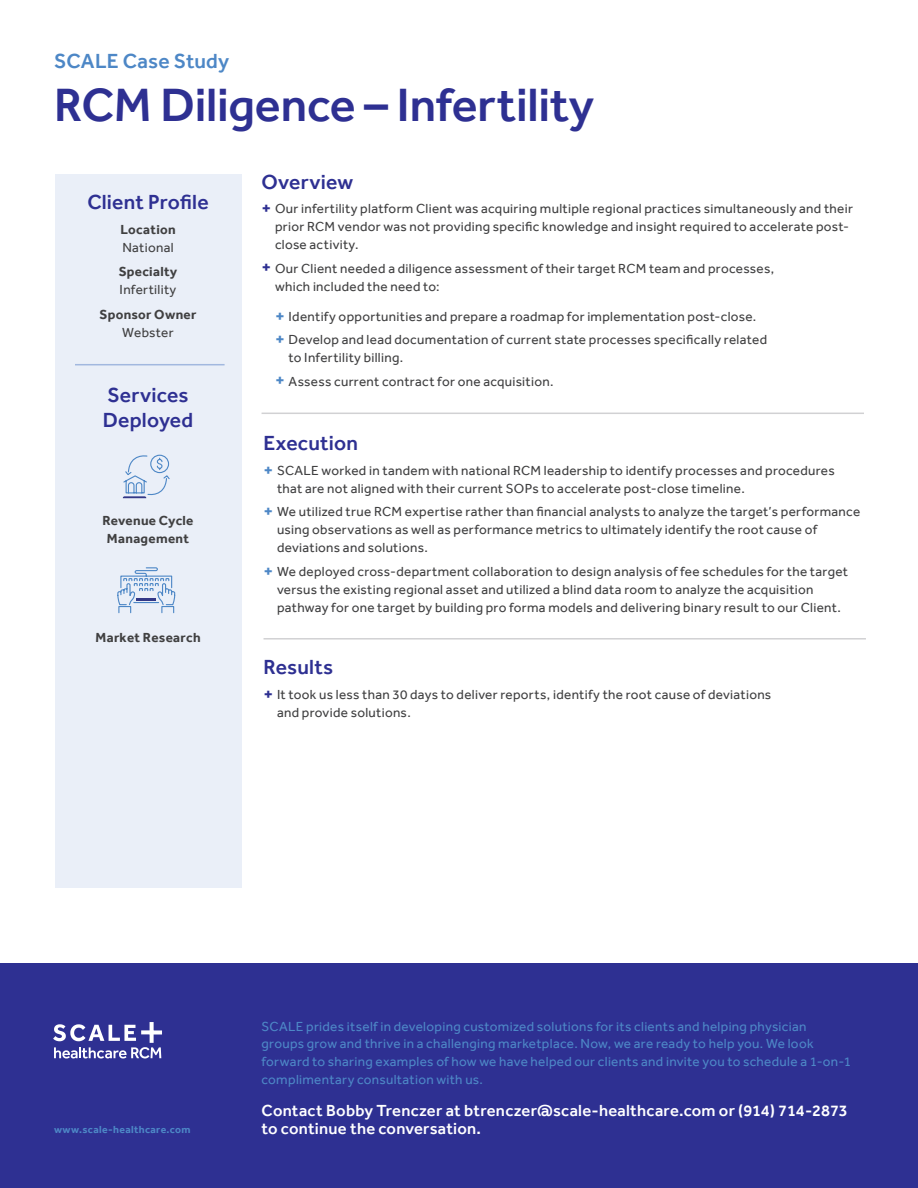
<style>
.page{position:relative;width:918px;height:1188px;background:#fff}
.page>*{position:absolute;margin:0;border:0;box-sizing:border-box;transform-origin:0 0}
.t1{font:500 48px "Effra";letter-spacing:-.005em;color:#2e3092}
.t2{font:500 21px/25.5px "Effra";letter-spacing:.01em;color:#2e3092}
.t3{font:500 21px "Effra";letter-spacing:.005em;color:#4d87c6}
.t4{font:500 16.5px "Effra";letter-spacing:.015em;color:#fff}
.t5{font:13.5px/18px "Effra";letter-spacing:.025em;color:#404041}
.t6{font:13.5px/18px "Effra";letter-spacing:.025em;color:#4d87c6}
.t7{font:700 13.5px/18px "Effra";letter-spacing:.02em;color:#404041;text-align:center}
.t8{font:700 10.5px "Effra";letter-spacing:.035em;color:#4d87c6}
.s1{font-style:inherit}
.s2{font-weight:700;font-size:18px;color:#2e3092}
.s3{font-weight:700;font-size:18px;color:#4d87c6}
</style>
<div class="page">
<div style="left:0;top:963px;width:918px;height:225px;background:#2e3092"></div>
<svg style="left:53px;top:1022px;width:109px;height:36px"></svg>
<div style="left:55px;top:175px;width:186px;height:713px;background:#eaeff8"></div>
<hr style="left:262px;top:413px;width:602px;height:1px;background:#d1d1d3">
<svg style="left:122px;top:454px;width:48px;height:44px"></svg>
<svg style="left:117px;top:567px;width:59px;height:47px"></svg>
<hr style="left:136px;top:599px;width:20px;height:2px;background:#333887">
<hr style="left:264px;top:638px;width:602px;height:2px;background:#d1d1d3">
<hr style="left:75px;top:364px;width:150px;height:1px;background:#a2b8df">
<h2 class="t3" style="left:54px;top:48px;width:177px">SCALE Case Study</h2>
<h1 class="t1" style="left:54px;top:76px;width:542px">RCM Diligence – Infertility</h1>
<h2 class="t2" style="left:87px;top:189px;width:123px">Client Profile</h2>
<p class="t7" style="left:120px;top:220px;width:57px">Location</p>
<p class="t5" style="left:122px;top:238px;width:53px">National</p>
<p class="t7" style="left:119px;top:263px;width:60px">Specialty</p>
<p class="t5" style="left:120px;top:281px;width:58px">Infertility</p>
<p class="t7" style="left:100px;top:305px;width:98px">Sponsor Owner</p>
<p class="t5" style="left:122px;top:323px;width:53px">Webster</p>
<h2 class="t2" style="left:103px;top:382px;width:92px">Services<br>Deployed</h2>
<p class="t7" style="left:103px;top:511px;width:92px">Revenue Cycle<br>Management</p>
<p class="t7" style="left:96px;top:629px;width:107px">Market Rese<span class="s1">ar</span>ch</p>
<h2 class="t2" style="left:262px;top:169px;width:93px">Overview</h2>
<p class="t5" style="left:275px;top:200px;width:579px;text-indent:-14px"><span class="s2">+</span> Our infertility platform Client was acquiring multiple regional practices simultaneously and their prior RCM vendor was not providing specific knowledge and insight required to accelerate post&shy;close activity.</p>
<p class="t5" style="left:275px;top:259px;width:501px;text-indent:-14px"><span class="s2">+</span> Our Client needed a diligence assessment of their target RCM team and processes, which included the need to:</p>
<p class="t5" style="left:275px;top:304px;width:494px;line-height:23.4px"><span class="s3">+</span> Identify opportunities and prepare a roadmap for implementation post-close. <span class="s3">+</span> Develop and lead documentation of current state processes specifically related</p>
<p class="t5" style="left:275px;top:346px;width:280px;line-height:23.4px;text-indent:14px">to Infertility billing.<br><span class="s3">+</span> Assess current contract for one acquisition.</p>
<h2 class="t2" style="left:264px;top:430px;width:96px">Execution</h2>
<p class="t5" style="left:277px;top:461px;width:559px;text-indent:-14px"><span class="s3">+</span> SCALE worked in tandem with national RCM leadership to identify processes and procedures that are not aligned with their current SOPs to accelerate post-close timeline.</p>
<p class="t5" style="left:277px;top:503px;width:585px;text-indent:-14px"><span class="s3">+</span> We utilized true RCM expertise rather than financial analysts to analyze the target’s performance using observations as well as performance metrics to ultimately identify the root cause of deviations and solutions.</p>
<p class="t5" style="left:277px;top:562px;width:573px;text-indent:-14px"><span class="s3">+</span> We deployed cross-department collaboration to design analysis of fee schedules for the target versus the existing regional asset and utilized a blind data room to analyze the acquisition pathway for one target by building pro forma models and delivering binary result to our Client.</p>
<h2 class="t2" style="left:264px;top:654px;width:71px">Results</h2>
<p class="t5" style="left:277px;top:685px;width:496px;text-indent:-14px"><span class="s2">+</span> It took us less than 30 days to deliver reports, identify the root cause of deviations and provide solutions.</p>
<p class="t6" style="left:262px;top:1017px;width:591px">SCALE prides itself in developing customized solutions for its clients and helping physician groups grow and thrive in a challenging marketplace. Now, we are ready to help you. We look forward to sharing examples of how we have helped our clients and invite you to schedule a 1-on-1 complimentary consultation with us.</p>
<p class="t4" style="left:262px;top:1101px;width:588px">Contact Bobby Trenczer at btrenczer@scale-healthcare.com or (914) 714-2873</p>
<p class="t8" style="left:54px;top:1123px;width:138px">www.scale-healthcare.com</p>
<p class="t4" style="left:262px;top:1119px;width:221px">to continue the conversation.</p>
</div>
